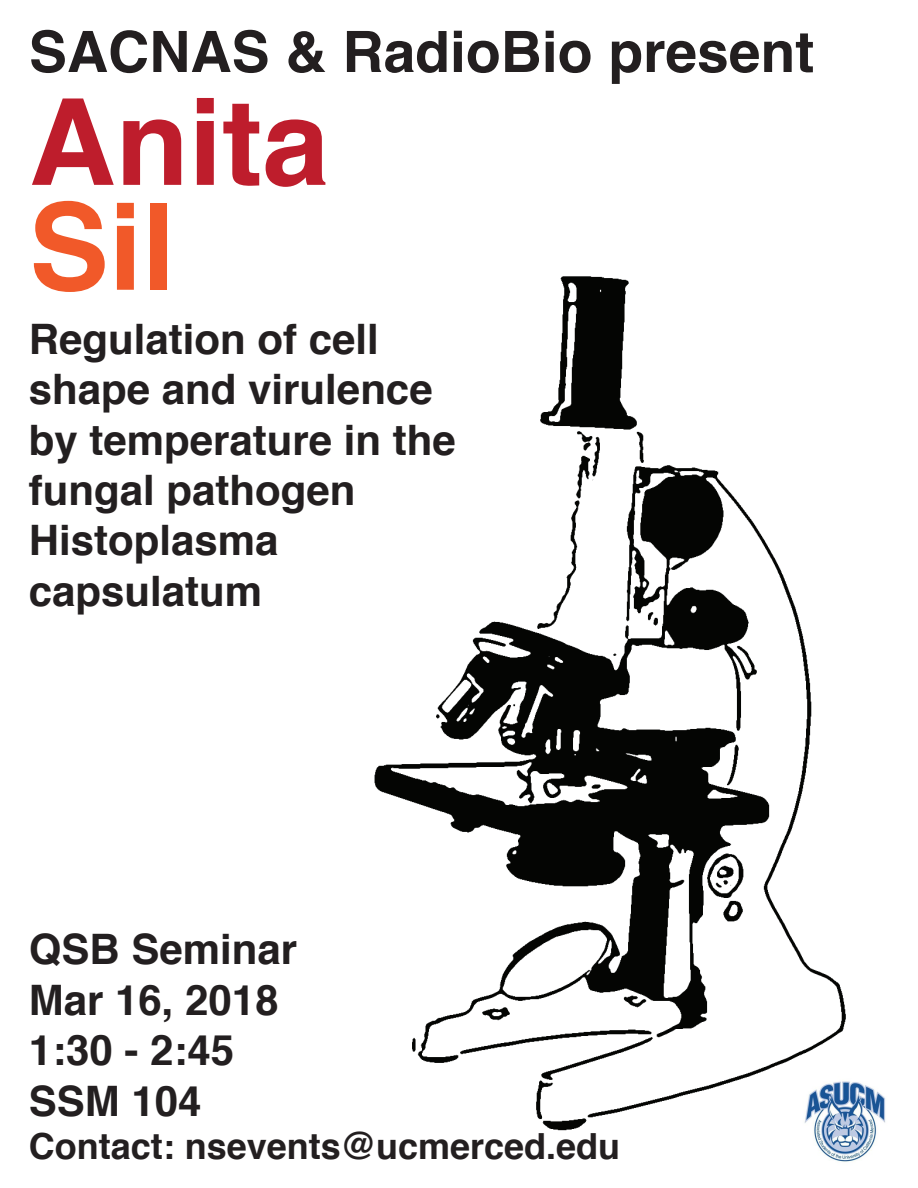
<style>
.page{position:relative;width:918px;height:1188px;background:#fff}
.page>*{position:absolute;margin:0;border:0;box-sizing:border-box;transform-origin:0 0}
.t1{font:700 120px "Helvetica";color:#be1d2c}
.t2{font:700 120px "Helvetica";color:#f15929}
.t3{font:700 57px "Helvetica";color:#231f20}
.t4{font:700 42px/50.4px "Helvetica";color:#231f20}
.t5{font:700 36px "Helvetica";color:#231f20}
</style>
<div class="page">
<img style="left:374px;top:276px;width:472px;height:855px">
<img style="left:798px;top:1077px;width:88px;height:85px">
<h2 class="t3" style="left:29px;top:16px;width:787px">SACNAS &amp; RadioBio present</h2>
<h1 class="t1" style="left:29px;top:67px;width:302px">Anita</h1>
<h1 class="t2" style="left:29px;top:172px;width:148px">Sil</h1>
<p class="t4" style="left:29px;top:313px;width:429px">Regulation of cell shape and virulence by temperature in the fungal pathogen<br>Histoplasma capsulatum</p>
<p class="t4" style="left:29px;top:923px;width:270px">QSB Seminar<br>Mar 16, 2018<br>1:30 - 2:45<br>SSM 104</p>
<p class="t5" style="left:29px;top:1123px;width:593px">Contact: nsevents@ucmerced.edu</p>
</div>
